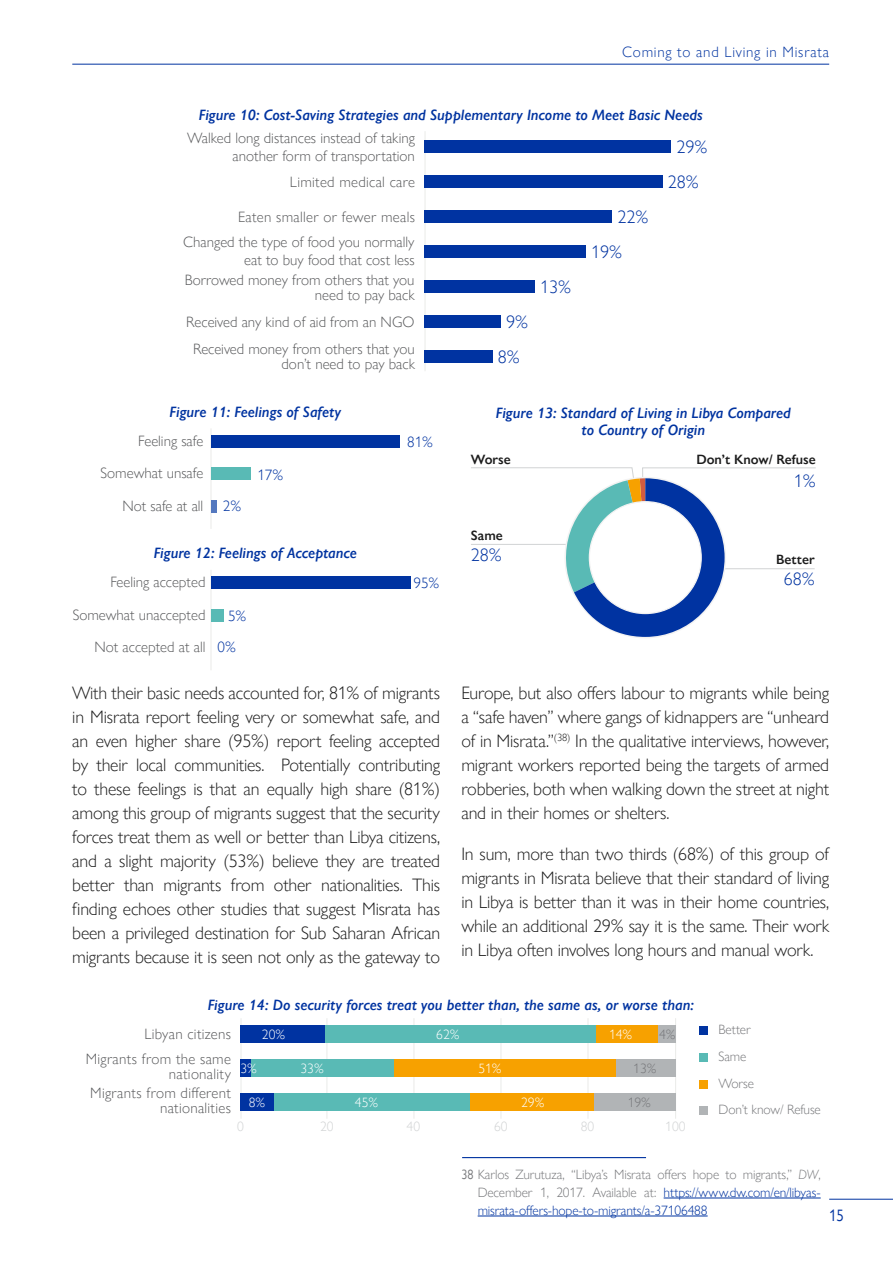
<style>
.page{position:relative;width:893px;height:1263px;background:#fff}
.page>*{position:absolute;margin:0;border:0;box-sizing:border-box;transform-origin:0 0}
.t1{font:300 18px/24px "Gill Sans Nova";letter-spacing:-.01em;color:#1c1c1c;text-align:justify}
.t2{font:300 18px/35.1px "Gill Sans Nova";color:#0033a1;text-align:center}
.t3{font:16.5px "Gill Sans Nova";color:#0033a0;scale:.9 1}
.t4{font:300 15px/18px "Gill Sans Nova";color:#58595b;text-align:right}
.t5{font:italic 600 15px/16.5px "Gill Sans Nova";color:#0033a0;text-align:center}
.t6{font:300 15px/15px "Gill Sans Nova";letter-spacing:.02em;color:#58595b;text-align:right}
.t7{font:300 15px "Gill Sans Nova";letter-spacing:.05em;color:#0033a0}
.t8{font:300 15px "Gill Sans Nova";color:#0033a1}
.t9{font:300 13.5px/27px "Gill Sans Nova";letter-spacing:-.01em;color:#77787b;text-align:justify}
.t10{font:600 13.5px "Gill Sans Nova";color:#1c1c1c}
.t11{font:300 13.5px "Gill Sans Nova";color:#fff}
.t12{font:300 13.5px "Gill Sans Nova";color:#d1d3d4}
.s1{font-weight:400}
.s2{font-style:italic}
.s3{color:#0033a0}
</style>
<div class="page">
<hr style="left:829px;top:1199px;width:64px;height:1px;background:#0033a0">
<hr style="left:72px;top:64px;width:757px;height:1px;background:#0033a0">
<hr style="left:240px;top:1018px;width:2px;height:101px;background:#ecedeb">
<hr style="left:326px;top:1018px;width:1px;height:101px;background:#ecedeb">
<hr style="left:413px;top:1018px;width:1px;height:101px;background:#ecedeb">
<hr style="left:500px;top:1018px;width:1px;height:101px;background:#ecedeb">
<hr style="left:587px;top:1018px;width:2px;height:101px;background:#ecedeb">
<hr style="left:675px;top:1018px;width:1px;height:101px;background:#ecedeb">
<hr style="left:664px;top:1197px;width:157px;height:1px;background:#0033a0">
<hr style="left:478px;top:1215px;width:230px;height:1px;background:#0033a0">
<hr style="left:462px;top:1157px;width:184px;height:1px;background:#0033a0">
<hr style="left:210px;top:428px;width:2px;height:101px;background:#ecedeb">
<hr style="left:210px;top:570px;width:2px;height:100px;background:#ecedeb">
<div style="left:211px;top:435px;width:188px;height:13px;background:#0033a1"></div>
<div style="left:211px;top:576px;width:199px;height:13px;background:#0033a1"></div>
<div style="left:240px;top:1060px;width:11px;height:17px;background:#0033a1"></div>
<div style="left:251px;top:1060px;width:143px;height:17px;background:#59bab5"></div>
<div style="left:394px;top:1060px;width:223px;height:17px;background:#f7a100"></div>
<div style="left:240px;top:1094px;width:35px;height:17px;background:#0033a1"></div>
<div style="left:275px;top:1094px;width:195px;height:17px;background:#59bab5"></div>
<div style="left:470px;top:1094px;width:124px;height:17px;background:#f7a100"></div>
<div style="left:594px;top:1094px;width:82px;height:17px;background:#b1b4b6"></div>
<div style="left:617px;top:1060px;width:59px;height:17px;background:#b1b4b6"></div>
<div style="left:240px;top:1026px;width:85px;height:17px;background:#0033a1"></div>
<div style="left:325px;top:1026px;width:271px;height:17px;background:#59bab5"></div>
<div style="left:596px;top:1026px;width:62px;height:17px;background:#f7a100"></div>
<div style="left:658px;top:1026px;width:18px;height:17px;background:#b1b4b6"></div>
<div style="left:211px;top:500px;width:5px;height:12px;background:#5478bf"></div>
<div style="left:211px;top:467px;width:40px;height:13px;background:#59bab5"></div>
<div style="left:211px;top:609px;width:13px;height:13px;background:#59bab5"></div>
<svg style="left:471px;top:467px;width:345px;height:171px"></svg>
<div style="left:699px;top:1026px;width:9px;height:8px;background:#0033a1"></div>
<div style="left:699px;top:1053px;width:9px;height:8px;background:#59bab5"></div>
<div style="left:699px;top:1080px;width:9px;height:8px;background:#f7a100"></div>
<div style="left:699px;top:1107px;width:9px;height:8px;background:#b1b4b6"></div>
<hr style="left:424px;top:131px;width:2px;height:240px;background:#ecedeb">
<div style="left:424px;top:175px;width:239px;height:12px;background:#0033a1"></div>
<div style="left:424px;top:280px;width:111px;height:13px;background:#0033a1"></div>
<div style="left:424px;top:210px;width:188px;height:13px;background:#0033a1"></div>
<div style="left:424px;top:315px;width:77px;height:13px;background:#0033a1"></div>
<div style="left:425px;top:350px;width:68px;height:13px;background:#0033a1"></div>
<div style="left:424px;top:140px;width:247px;height:12px;background:#0033a1"></div>
<div style="left:424px;top:245px;width:162px;height:13px;background:#0033a1"></div>
<p class="t7" style="left:622px;top:43px;width:209px">Coming to and Living in Misrata</p>
<p class="t5" style="left:199px;top:106px;width:505px">Figure 10: Cost-Saving Strategies and Supplementary Income to Meet Basic Needs</p>
<p class="t4" style="left:187px;top:128px;width:229px">Walked long distances instead of taking another form of transportation</p>
<p class="t6" style="left:290px;top:174px;width:127px">Limited medical care</p>
<p class="t6" style="left:238px;top:209px;width:178px">Eaten smaller or fewer meals</p>
<p class="t4" style="left:183px;top:232px;width:233px">Changed the type of food you normally eat to buy food that cost less</p>
<p class="t4" style="left:185px;top:273px;width:231px;line-height:15px">Borrowed money from others that you need to pay back</p>
<p class="t4" style="left:186px;top:308px;width:230px;line-height:27.6px;text-align:center">Received any kind of aid from an NGO<br>Received money from others that you</p>
<p class="t4" style="left:282px;top:355px;width:135px">don’t need to pay back</p>
<p class="t5" style="left:170px;top:403px;width:173px">Figure 11: Feelings of Safety</p>
<p class="t4" style="left:138px;top:432px;width:67px">Feeling safe</p>
<p class="t4" style="left:101px;top:464px;width:104px">Somewhat unsafe</p>
<p class="t4" style="left:122px;top:496px;width:82px">Not safe at all</p>
<p class="t8" style="left:223px;top:497px;width:20px">2%</p>
<p class="t8" style="left:257px;top:466px;width:27px">17%</p>
<p class="t5" style="left:154px;top:545px;width:205px">Figure 12: Feelings of Acceptance</p>
<p class="t4" style="left:110px;top:573px;width:97px">Feeling accepted</p>
<p class="t4" style="left:73px;top:605px;width:134px">Somewhat unaccepted</p>
<p class="t4" style="left:95px;top:638px;width:112px">Not accepted at all</p>
<p class="t8" style="left:228px;top:606px;width:20px">5%</p>
<p class="t8" style="left:218px;top:638px;width:20px">0%</p>
<p class="t8" style="left:407px;top:433px;width:27px">81%</p>
<p class="t8" style="left:414px;top:574px;width:27px">95%</p>
<p class="t2" style="left:498px;top:304px;width:32px">9%<br>8%</p>
<p class="t2" style="left:540px;top:269px;width:32px">13%</p>
<p class="t2" style="left:591px;top:199px;width:59px;text-align:left;text-indent:26px">22%<br>19%</p>
<p class="t2" style="left:668px;top:129px;width:41px">29%<br>28%</p>
<p class="t5" style="left:496px;top:404px;width:297px">Figure 13: Standard of Living in Libya Compared to Country of Origin</p>
<p class="t10" style="left:471px;top:451px;width:41px">Worse</p>
<p class="t10" style="left:471px;top:527px;width:33px">Same</p>
<p class="t2" style="left:471px;top:537px;width:32px">28%</p>
<p class="t10" style="left:696px;top:451px;width:121px">Don’t Know/ Refuse</p>
<p class="t2" style="left:794px;top:463px;width:23px">1%</p>
<p class="t10" style="left:776px;top:551px;width:40px">Better</p>
<p class="t2" style="left:784px;top:561px;width:32px">68%</p>
<p class="t1" style="left:72px;top:680px;width:369px">With their basic needs accounted for, 81% of migrants in Misrata report feeling very or somewhat safe, and an even higher share (95%) report feeling accepted by their local communities. Potentially contributing to these feelings is that an equally high share (81%) among this group of migrants suggest that the security forces treat them as well or better than Libya citizens, and a slight majority (53%) believe they are treated better than migrants from other nationalities. This finding echoes other studies that suggest Misrata has been a privileged destination for Sub Saharan African migrants because it is seen not only as the gateway to</p>
<p class="t1" style="left:461px;top:680px;width:369px">Europe, but also offers labour to migrants while being a “safe haven” where gangs of kidnappers are “unheard of in Misrata.”<sup>(38)</sup> In the qualitative interviews, however, migrant workers reported being the targets of armed robberies, both when walking down the street at night and in their homes or shelters.</p>
<p class="t1" style="left:461px;top:841px;width:369px">In sum, more than two thirds (68%) of this group of migrants in Misrata believe that their standard of living in Libya is better than it was in their home countries, while an additional 29% say it is the same. Their work in Libya often involves long hours and manual work.</p>
<p class="t5" style="left:208px;top:997px;width:488px">Figure 14: Do security forces treat you better than, the same as, or worse than:</p>
<p class="t6" style="left:144px;top:1026px;width:88px">Libyan citizens</p>
<p class="t9" style="left:719px;top:1015px;width:104px;text-align:left">Better<br>Same<br>Worse<br>Don’t know/ Refuse</p>
<p class="t11" style="left:609px;top:1026px;width:25px">14%</p>
<p class="t9" style="left:659px;top:1021px;width:18px">4%</p>
<p class="t9" style="left:633px;top:1055px;width:25px">13%</p>
<p class="t9" style="left:628px;top:1089px;width:25px">19%</p>
<p class="t11" style="left:262px;top:1026px;width:25px">20%</p>
<p class="t11" style="left:436px;top:1026px;width:25px">62%</p>
<p class="t6" style="left:86px;top:1051px;width:147px">Migrants from the same nationality</p>
<p class="t6" style="left:90px;top:1085px;width:142px">Migrants from different nationalities</p>
<p class="t11" style="left:241px;top:1060px;width:18px">3%</p>
<p class="t11" style="left:301px;top:1060px;width:25px">33%</p>
<p class="t11" style="left:478px;top:1060px;width:25px">51%</p>
<p class="t11" style="left:249px;top:1094px;width:18px">8%</p>
<p class="t11" style="left:355px;top:1094px;width:25px">45%</p>
<p class="t11" style="left:521px;top:1094px;width:25px">29%</p>
<p class="t12" style="left:237px;top:1118px;width:8px">0</p>
<p class="t12" style="left:320px;top:1118px;width:15px">20</p>
<p class="t12" style="left:407px;top:1118px;width:15px">40</p>
<p class="t12" style="left:494px;top:1118px;width:15px">60</p>
<p class="t12" style="left:581px;top:1118px;width:15px">80</p>
<p class="t12" style="left:665px;top:1118px;width:22px">100</p>
<p class="t9" style="left:478px;top:1165px;width:344px;line-height:18px;text-indent:-16px"><span class="s1">38</span> Karlos Zurutuza, “Libya’s Misrata offers hope to migrants,” <span class="s2">DW</span>, December 1, 2017. Available at: <span class="s3">https://www.dw.com/en/libyas&shy;misrata-offers-hope-to-migrants/a-37106488</span></p>
<p class="t3" style="left:829px;top:1205px;width:18px">15</p>
</div>
